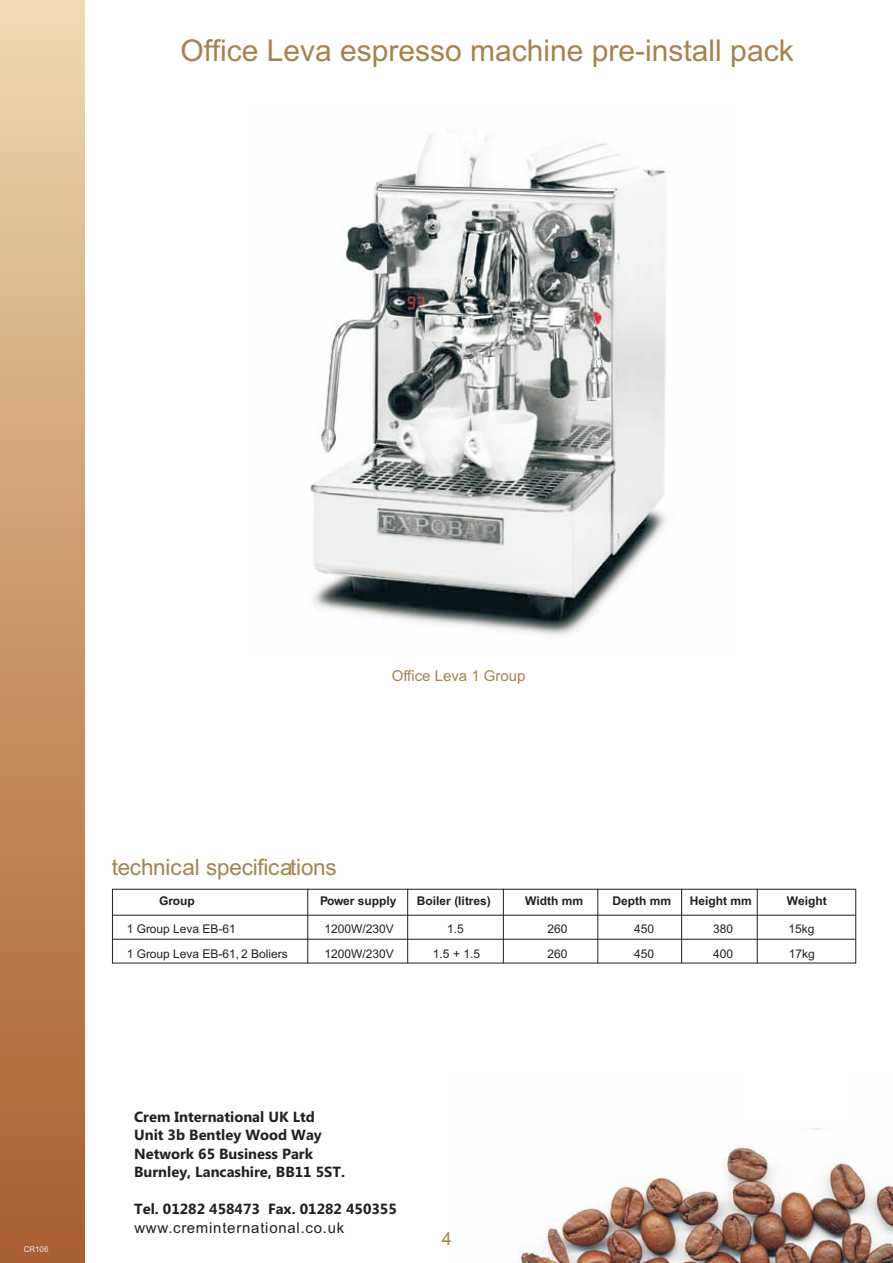
<style>
.page{position:relative;width:893px;height:1263px;background:#fff}
.page>*{position:absolute;margin:0;border:0;box-sizing:border-box;transform-origin:0 0}
.t1{font:30px "Arial";color:#a6824e}
.t2{font:22.5px "Arial";letter-spacing:-.01em;color:#a6824e}
.t3{font:18px "Arial";color:#a6824e}
.t4{font:15px "Arial";letter-spacing:.05em;color:#231f20}
.t5{font:15px "Arial";color:#a6824e}
.t6{font:700 14.7px/18.3px "Ebrima";color:#231f20}
.t7{font:12px/24.6px "Arial";color:#231f20}
.t8{font:700 12px "Arial";color:#231f20}
.t9{font:7.95px "Arial";letter-spacing:-.01em;color:#e6e7e9}
</style>
<div class="page">
<img style="left:519px;top:1128px;width:374px;height:135px">
<div style="left:0;top:0;width:85px;height:1263px;background:linear-gradient(to bottom,#edd6ac,#a95b2b)"></div>
<hr style="left:757px;top:889px;width:1px;height:74px;background:#231f20">
<div style="left:112px;top:889px;width:744px;height:74px;border:1px solid #231f20"></div>
<hr style="left:307px;top:889px;width:1px;height:74px;background:#231f20">
<hr style="left:407px;top:889px;width:1px;height:74px;background:#231f20">
<hr style="left:503px;top:889px;width:1px;height:74px;background:#231f20">
<hr style="left:597px;top:889px;width:1px;height:74px;background:#231f20">
<hr style="left:681px;top:889px;width:1px;height:74px;background:#231f20">
<hr style="left:112px;top:915px;width:744px;height:1px;background:#231f20">
<hr style="left:112px;top:939px;width:744px;height:1px;background:#231f20">
<img style="left:310px;top:131px;width:358px;height:505px">
<h1 class="t1" style="left:181px;top:39px;width:615px">Office Leva espresso machine pre-install pack</h1>
<p class="t5" style="left:392px;top:670px;width:135px">Office Leva 1 Group</p>
<p class="t9" style="left:24px;top:1246px;width:26px">CR106</p>
<h2 class="t2" style="left:112px;top:859px;width:227px">technical specifications</h2>
<p class="t8" style="left:159px;top:896px;width:37px">Group</p>
<p class="t8" style="left:320px;top:896px;width:78px">Power supply</p>
<p class="t8" style="left:417px;top:896px;width:75px">Boiler (litres)</p>
<p class="t8" style="left:525px;top:896px;width:59px">Width mm</p>
<p class="t8" style="left:612px;top:896px;width:60px">Depth mm</p>
<p class="t8" style="left:690px;top:896px;width:64px">Height mm</p>
<p class="t7" style="left:127px;top:917px;width:110px">1 Group Leva EB-61</p>
<p class="t7" style="left:324px;top:917px;width:71px">1200W/230V</p>
<p class="t7" style="left:447px;top:917px;width:18px">1.5</p>
<p class="t7" style="left:547px;top:917px;width:22px">260</p>
<p class="t7" style="left:634px;top:917px;width:22px">450</p>
<p class="t7" style="left:713px;top:917px;width:22px">380</p>
<p class="t7" style="left:127px;top:942px;width:163px">1 Group Leva EB-61, 2 Boliers</p>
<p class="t7" style="left:324px;top:942px;width:71px">1200W/230V</p>
<p class="t7" style="left:433px;top:942px;width:49px">1.5 + 1.5</p>
<p class="t7" style="left:547px;top:942px;width:22px">260</p>
<p class="t7" style="left:634px;top:942px;width:22px">450</p>
<p class="t7" style="left:713px;top:942px;width:22px">400</p>
<p class="t8" style="left:787px;top:896px;width:41px">Weight</p>
<p class="t7" style="left:788px;top:918px;width:28px">15kg<br>17kg</p>
<p class="t6" style="left:134px;top:1109px;width:212px">Crem International UK Ltd<br>Unit 3b Bentley Wood Way<br>Network 65 Business Park<br>Burnley, Lancashire, BB11 5ST.</p>
<p class="t6" style="left:134px;top:1201px;width:264px">Tel. 01282 458473 Fax. 01282 450355</p>
<p class="t4" style="left:134px;top:1222px;width:212px">www.creminternational.co.uk</p>
<p class="t3" style="left:442px;top:1231px;width:12px">4</p>
</div>
